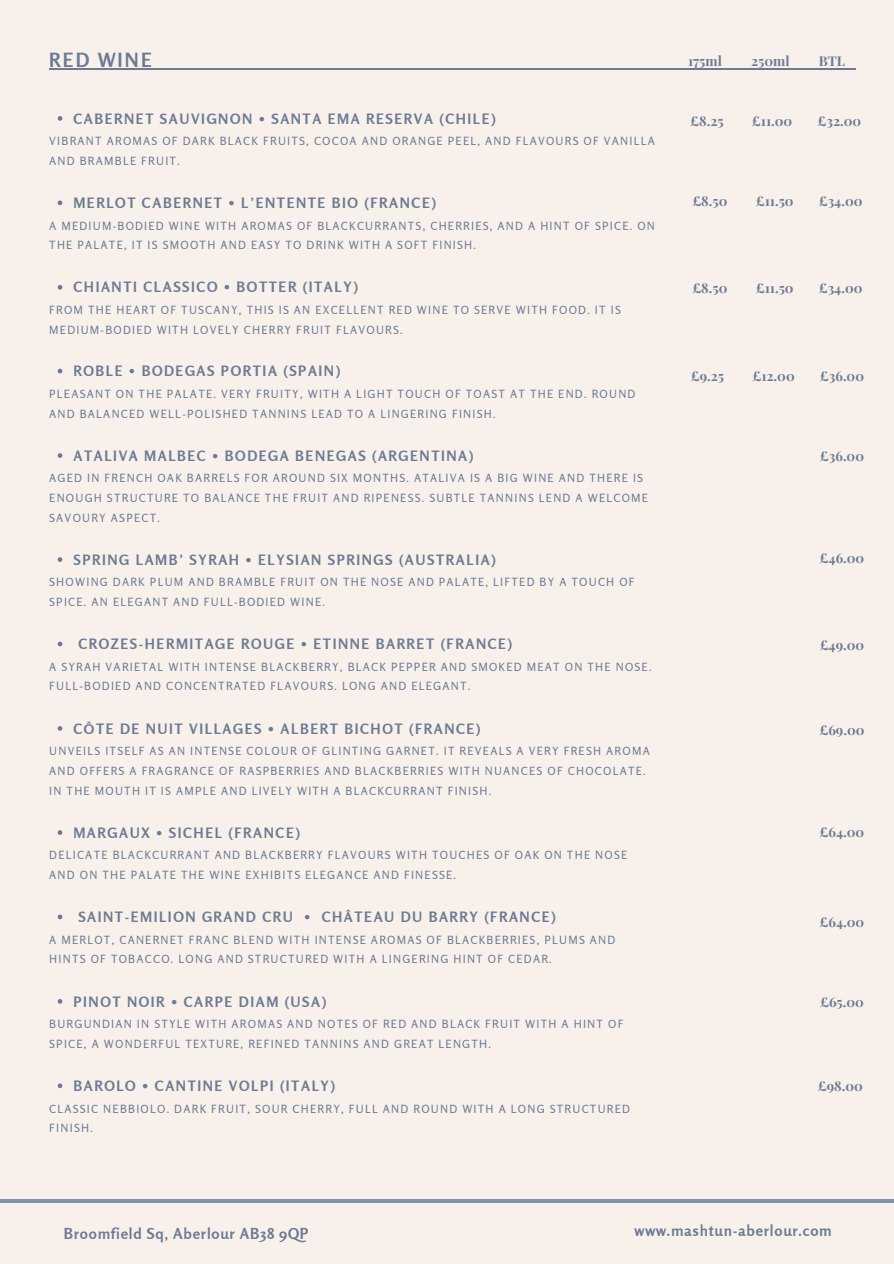
<style>
.page{position:relative;width:894px;height:1264px;background:#fff}
.page>*{position:absolute;margin:0;border:0;box-sizing:border-box;transform-origin:0 0}
.t1{font:700 19.5px "Rosario";letter-spacing:.11em;color:#6c7a92}
.t2{font:700 15.15px "Rosario";letter-spacing:.05em;color:#6c7a92}
.t3{font:700 14.25px "Rosario";letter-spacing:.11em;color:#6c7a92}
.t4{font:700 13.5px "Playfair Display";color:#6c7a92}
.t5{font:11.25px/19.6px "Rosario";letter-spacing:.11em;color:#6c7a92}
</style>
<div class="page">
<div style="left:0;top:0;width:893px;height:1263px;background:#f8f1eb"></div>
<hr style="left:0;top:1199px;width:893px;height:3px;background:#8293b0">
<svg style="left:58px;top:369px;width:4px;height:4px"></svg>
<svg style="left:58px;top:453px;width:4px;height:5px"></svg>
<svg style="left:58px;top:557px;width:4px;height:5px"></svg>
<svg style="left:58px;top:641px;width:4px;height:5px"></svg>
<svg style="left:58px;top:726px;width:4px;height:4px"></svg>
<svg style="left:58px;top:830px;width:4px;height:4px"></svg>
<svg style="left:58px;top:914px;width:4px;height:5px"></svg>
<svg style="left:58px;top:999px;width:4px;height:4px"></svg>
<svg style="left:58px;top:1083px;width:4px;height:5px"></svg>
<hr style="left:49px;top:68px;width:105px;height:2px;background:#6c7a92">
<hr style="left:154px;top:68px;width:701px;height:2px;background:#6c7a92">
<svg style="left:58px;top:116px;width:4px;height:5px"></svg>
<svg style="left:58px;top:200px;width:4px;height:5px"></svg>
<svg style="left:58px;top:285px;width:4px;height:4px"></svg>
<h1 class="t1" style="left:49px;top:48px;width:104px">RED WINE</h1>
<p class="t3" style="left:73px;top:110px;width:423px">CABERNET SAUVIGNON • SANTA EMA RESERVA (CHILE)</p>
<p class="t5" style="left:49px;top:131px;width:607px">VIBRANT AROMAS OF DARK BLACK FRUITS, COCOA AND ORANGE PEEL, AND FLAVOURS OF VANILLA<br>AND BRAMBLE FRUIT.</p>
<p class="t3" style="left:73px;top:194px;width:363px">MERLOT CABERNET • L’ENTENTE BIO (FRANCE)</p>
<p class="t5" style="left:49px;top:215px;width:607px">A MEDIUM-BODIED WINE WITH AROMAS OF BLACKCURRANTS, CHERRIES, AND A HINT OF SPICE. ON<br>THE PALATE, IT IS SMOOTH AND EASY TO DRINK WITH A SOFT FINISH.</p>
<p class="t3" style="left:73px;top:278px;width:285px">CHIANTI CLASSICO • BOTTER (ITALY)</p>
<p class="t5" style="left:49px;top:300px;width:573px">FROM THE HEART OF TUSCANY, THIS IS AN EXCELLENT RED WINE TO SERVE WITH FOOD. IT IS<br>MEDIUM-BODIED WITH LOVELY CHERRY FRUIT FLAVOURS.</p>
<p class="t3" style="left:73px;top:362px;width:268px">ROBLE • BODEGAS PORTIA (SPAIN)</p>
<p class="t5" style="left:49px;top:384px;width:587px">PLEASANT ON THE PALATE. VERY FRUITY, WITH A LIGHT TOUCH OF TOAST AT THE END. ROUND<br>AND BALANCED WELL-POLISHED TANNINS LEAD TO A LINGERING FINISH.</p>
<p class="t3" style="left:73px;top:446px;width:401px">ATALIVA MALBEC • BODEGA BENEGAS (ARGENTINA)</p>
<p class="t5" style="left:49px;top:468px;width:600px">AGED IN FRENCH OAK BARRELS FOR AROUND SIX MONTHS. ATALIVA IS A BIG WINE AND THERE IS<br>ENOUGH STRUCTURE TO BALANCE THE FRUIT AND RIPENESS. SUBTLE TANNINS LEND A WELCOME<br>SAVOURY ASPECT.</p>
<p class="t3" style="left:73px;top:551px;width:423px">SPRING LAMB’ SYRAH • ELYSIAN SPRINGS (AUSTRALIA)</p>
<p class="t5" style="left:49px;top:572px;width:586px">SHOWING DARK PLUM AND BRAMBLE FRUIT ON THE NOSE AND PALATE, LIFTED BY A TOUCH OF<br>SPICE. AN ELEGANT AND FULL-BODIED WINE.</p>
<p class="t3" style="left:78px;top:635px;width:435px">CROZES-HERMITAGE ROUGE • ETINNE BARRET (FRANCE)</p>
<p class="t5" style="left:49px;top:656px;width:603px">A SYRAH VARIETAL WITH INTENSE BLACKBERRY, BLACK PEPPER AND SMOKED MEAT ON THE NOSE.<br>FULL-BODIED AND CONCENTRATED FLAVOURS. LONG AND ELEGANT.</p>
<p class="t3" style="left:73px;top:719px;width:408px">CÔTE DE NUIT VILLAGES • ALBERT BICHOT (FRANCE)</p>
<p class="t5" style="left:49px;top:741px;width:602px">UNVEILS ITSELF AS AN INTENSE COLOUR OF GLINTING GARNET. IT REVEALS A VERY FRESH AROMA<br>AND OFFERS A FRAGRANCE OF RASPBERRIES AND BLACKBERRIES WITH NUANCES OF CHOCOLATE.<br>IN THE MOUTH IT IS AMPLE AND LIVELY WITH A BLACKCURRANT FINISH.</p>
<p class="t3" style="left:73px;top:823px;width:228px">MARGAUX • SICHEL (FRANCE)</p>
<p class="t5" style="left:49px;top:845px;width:579px">DELICATE BLACKCURRANT AND BLACKBERRY FLAVOURS WITH TOUCHES OF OAK ON THE NOSE<br>AND ON THE PALATE THE WINE EXHIBITS ELEGANCE AND FINESSE.</p>
<p class="t3" style="left:78px;top:908px;width:478px">SAINT-EMILION GRAND CRU • CHÂTEAU DU BARRY (FRANCE)</p>
<p class="t5" style="left:49px;top:929px;width:567px">A MERLOT, CANERNET FRANC BLEND WITH INTENSE AROMAS OF BLACKBERRIES, PLUMS AND<br>HINTS OF TOBACCO. LONG AND STRUCTURED WITH A LINGERING HINT OF CEDAR.</p>
<p class="t3" style="left:73px;top:992px;width:254px">PINOT NOIR • CARPE DIAM (USA)</p>
<p class="t5" style="left:49px;top:1014px;width:575px">BURGUNDIAN IN STYLE WITH AROMAS AND NOTES OF RED AND BLACK FRUIT WITH A HINT OF<br>SPICE, A WONDERFUL TEXTURE, REFINED TANNINS AND GREAT LENGTH.</p>
<p class="t3" style="left:73px;top:1076px;width:263px">BAROLO • CANTINE VOLPI (ITALY)</p>
<p class="t5" style="left:49px;top:1098px;width:582px">CLASSIC NEBBIOLO. DARK FRUIT, SOUR CHERRY, FULL AND ROUND WITH A LONG STRUCTURED<br>FINISH.</p>
<p class="t4" style="left:687px;top:51px;width:35px">175ml</p>
<p class="t4" style="left:751px;top:51px;width:40px">250ml</p>
<p class="t4" style="left:818px;top:51px;width:28px">BTL</p>
<p class="t4" style="left:690px;top:111px;width:35px">£8.25</p>
<p class="t4" style="left:751px;top:111px;width:42px">£11.00</p>
<p class="t4" style="left:817px;top:111px;width:45px">£32.00</p>
<p class="t4" style="left:692px;top:191px;width:37px">£8.50</p>
<p class="t4" style="left:755px;top:191px;width:39px">£11.50</p>
<p class="t4" style="left:818px;top:191px;width:45px">£34.00</p>
<p class="t4" style="left:692px;top:279px;width:37px">£8.50</p>
<p class="t4" style="left:755px;top:279px;width:39px">£11.50</p>
<p class="t4" style="left:818px;top:279px;width:45px">£34.00</p>
<p class="t4" style="left:690px;top:366px;width:35px">£9.25</p>
<p class="t4" style="left:752px;top:366px;width:44px">£12.00</p>
<p class="t4" style="left:819px;top:366px;width:46px">£36.00</p>
<p class="t4" style="left:819px;top:446px;width:46px">£36.00</p>
<p class="t4" style="left:819px;top:548px;width:46px">£46.00</p>
<p class="t4" style="left:819px;top:635px;width:46px">£49.00</p>
<p class="t4" style="left:819px;top:720px;width:47px">£69.00</p>
<p class="t4" style="left:819px;top:822px;width:46px">£64.00</p>
<p class="t4" style="left:819px;top:911px;width:46px">£64.00</p>
<p class="t4" style="left:819px;top:992px;width:45px">£65.00</p>
<p class="t4" style="left:817px;top:1076px;width:47px">£98.00</p>
<h2 class="t2" style="left:64px;top:1223px;width:246px">Broomfield Sq, Aberlour AB38 9QP</h2>
<h2 class="t2" style="left:634px;top:1220px;width:199px">www.mashtun-aberlour.com</h2>
</div>
